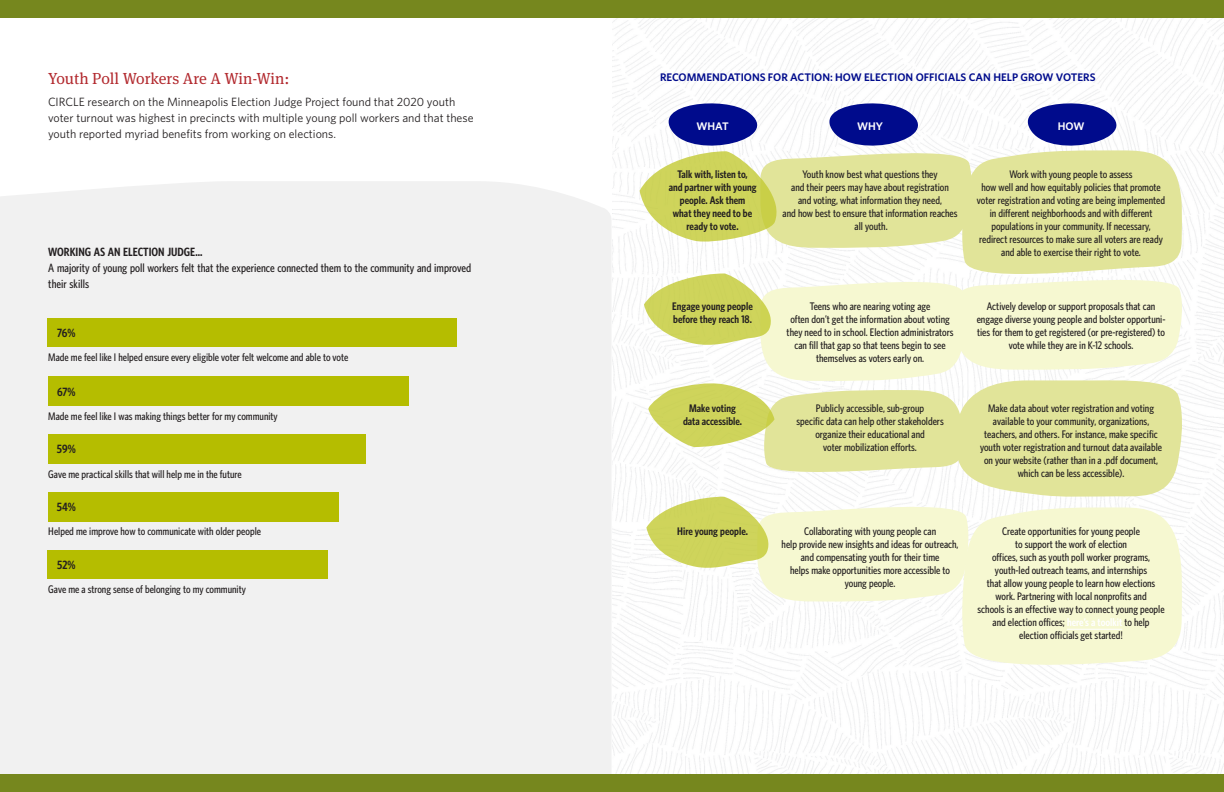
<style>
.page{position:relative;width:1224px;height:792px;background:#fff}
.page>*{position:absolute;margin:0;border:0;box-sizing:border-box;transform-origin:0 0}
.Whitney_subhead_2{font:16px "Meta Serif Pro";color:#b2292e}
.whitney_body_copy_11{font:12px/16px "Whitney";color:#231f20}
.chart_header{font:500 12px/16px "Whitney Condensed";color:#231f20}
.Whitney_cond__legend{font:600 12px "Whitney Condensed";color:#231f20}
.whitney_cond_11_14{font:500 11px/13px "Whitney Condensed";color:#231f20;text-align:center}
.Whitney_Cond_labels{font:500 11px "Whitney Condensed";color:#231f20}
.whitney_cond_11_14-2{font:600 11px/13px "Whitney Condensed";color:#231f20;text-align:center}
.Whitney_subhead_2-2{font:600 11px "Whitney";color:#000b8c}
.Whitney_subhead_2-3{font:600 11px "Whitney";color:#fff}
.s1{font-weight:600}
.s2{font-weight:600;color:#fff}
</style>
<div class="page">
<div style="left:0;top:181px;width:611px;height:593px;background:#f1f1f1"></div>
<svg style="left:640px;top:96px;width:544px;height:578px"></svg>
<div style="left:48px;top:318px;width:409px;height:30px;background:#b5bd00"></div>
<div style="left:48px;top:376px;width:361px;height:30px;background:#b5bd00"></div>
<div style="left:48px;top:434px;width:318px;height:30px;background:#b5bd00"></div>
<div style="left:48px;top:492px;width:291px;height:29px;background:#b5bd00"></div>
<div style="left:48px;top:550px;width:280px;height:30px;background:#b5bd00"></div>
<div style="left:0;top:0;width:612px;height:18px;background:#76871e"></div>
<div style="left:612px;top:0;width:612px;height:18px;background:#76871e"></div>
<div style="left:0;top:774px;width:612px;height:18px;background:#76871e"></div>
<div style="left:612px;top:774px;width:612px;height:18px;background:#76871e"></div>
<hr style="left:1067px;top:629px;width:55px;height:1px;background:#fff">
<p class="Whitney_subhead_2" style="left:48px;top:67px;width:243px">Youth Poll Workers Are A Win-Win:</p>
<p class="whitney_body_copy_11" style="left:48px;top:94px;width:427px">CIRCLE research on the Minneapolis Election Judge Project found that 2020 youth voter turnout was highest in precincts with multiple young poll workers and that these youth reported myriad benefits from working on elections.</p>
<p class="chart_header" style="left:48px;top:244px;width:424px"><span class="s1">WORKING AS AN ELECTION JUDGE…<br></span>A majority of young poll workers felt that the experience connected them to the community and improved their skills</p>
<p class="Whitney_cond__legend" style="left:57px;top:326px;width:20px">76%</p>
<p class="Whitney_Cond_labels" style="left:48px;top:351px;width:302px">Made me feel like I helped ensure every eligible voter felt welcome and able to vote</p>
<p class="Whitney_cond__legend" style="left:57px;top:385px;width:20px">67%</p>
<p class="Whitney_Cond_labels" style="left:48px;top:410px;width:231px">Made me feel like I was making things better for my community</p>
<p class="Whitney_cond__legend" style="left:57px;top:442px;width:20px">59%</p>
<p class="Whitney_Cond_labels" style="left:48px;top:468px;width:195px">Gave me practical skills that will help me in the future</p>
<p class="Whitney_cond__legend" style="left:57px;top:500px;width:20px">54%</p>
<p class="Whitney_Cond_labels" style="left:48px;top:525px;width:214px">Helped me improve how to communicate with older people</p>
<p class="Whitney_cond__legend" style="left:57px;top:558px;width:20px">52%</p>
<p class="Whitney_Cond_labels" style="left:48px;top:583px;width:199px">Gave me a strong sense of belonging to my community</p>
<p class="Whitney_subhead_2-2" style="left:660px;top:70px;width:437px">RECOMMENDATIONS FOR ACTION: HOW ELECTION OFFICIALS CAN HELP GROW VOTERS</p>
<p class="Whitney_subhead_2-3" style="left:697px;top:119px;width:34px">WHAT</p>
<p class="Whitney_subhead_2-3" style="left:857px;top:119px;width:27px">WHY</p>
<p class="Whitney_subhead_2-3" style="left:1058px;top:119px;width:28px">HOW</p>
<p class="whitney_cond_11_14-2" style="left:669px;top:168px;width:89px">Talk with, listen to,<br>and partner with young people. Ask them<br>what they need to be ready to vote.</p>
<p class="whitney_cond_11_14" style="left:783px;top:168px;width:176px">Youth know best what questions they<br>and their peers may have about registration<br>and voting, what information they need,<br>and how best to ensure that information reaches all youth.</p>
<p class="whitney_cond_11_14" style="left:977px;top:168px;width:190px">Work with young people to assess<br>how well and how equitably policies that promote voter registration and voting are being implemented in different neighborhoods and with different populations in your community. If necessary, redirect resources to make sure all voters are ready and able to exercise their right to vote.</p>
<p class="whitney_cond_11_14-2" style="left:672px;top:300px;width:82px;text-align:left">Engage young people before they reach 18.</p>
<p class="whitney_cond_11_14" style="left:787px;top:300px;width:168px">Teens who are nearing voting age<br>often don’t get the information about voting they need to in school. Election administrators can fill that gap so that teens begin to see themselves as voters early on.</p>
<p class="whitney_cond_11_14" style="left:977px;top:300px;width:190px">Actively develop or support proposals that can engage diverse young people and bolster opportuni&shy;ties for them to get registered (or pre-registered) to vote while they are in K-12 schools.</p>
<p class="whitney_cond_11_14-2" style="left:683px;top:402px;width:61px">Make voting data accessible.</p>
<p class="whitney_cond_11_14" style="left:796px;top:402px;width:149px">Publicly accessible, sub-group<br>specific data can help other stakeholders organize their educational and<br>voter mobilization efforts.</p>
<p class="whitney_cond_11_14" style="left:980px;top:402px;width:184px">Make data about voter registration and voting available to your community, organizations, teachers, and others. For instance, make specific youth voter registration and turnout data available on your website (rather than in a .pdf document, which can be less accessible).</p>
<p class="whitney_cond_11_14-2" style="left:677px;top:525px;width:72px">Hire young people.</p>
<p class="whitney_cond_11_14" style="left:782px;top:525px;width:178px">Collaborating with young people can<br>help provide new insights and ideas for outreach, and compensating youth for their time<br>helps make opportunities more accessible to young people.</p>
<p class="whitney_cond_11_14" style="left:978px;top:525px;width:189px">Create opportunities for young people<br>to support the work of election<br>offices, such as youth poll worker programs, youth-led outreach teams, and internships<br>that allow young people to learn how elections work. Partnering with local nonprofits and<br>schools is an effective way to connect young people and election offices; <span class="s2">here’s a toolkit</span> to help election officials get started!</p>
</div>
